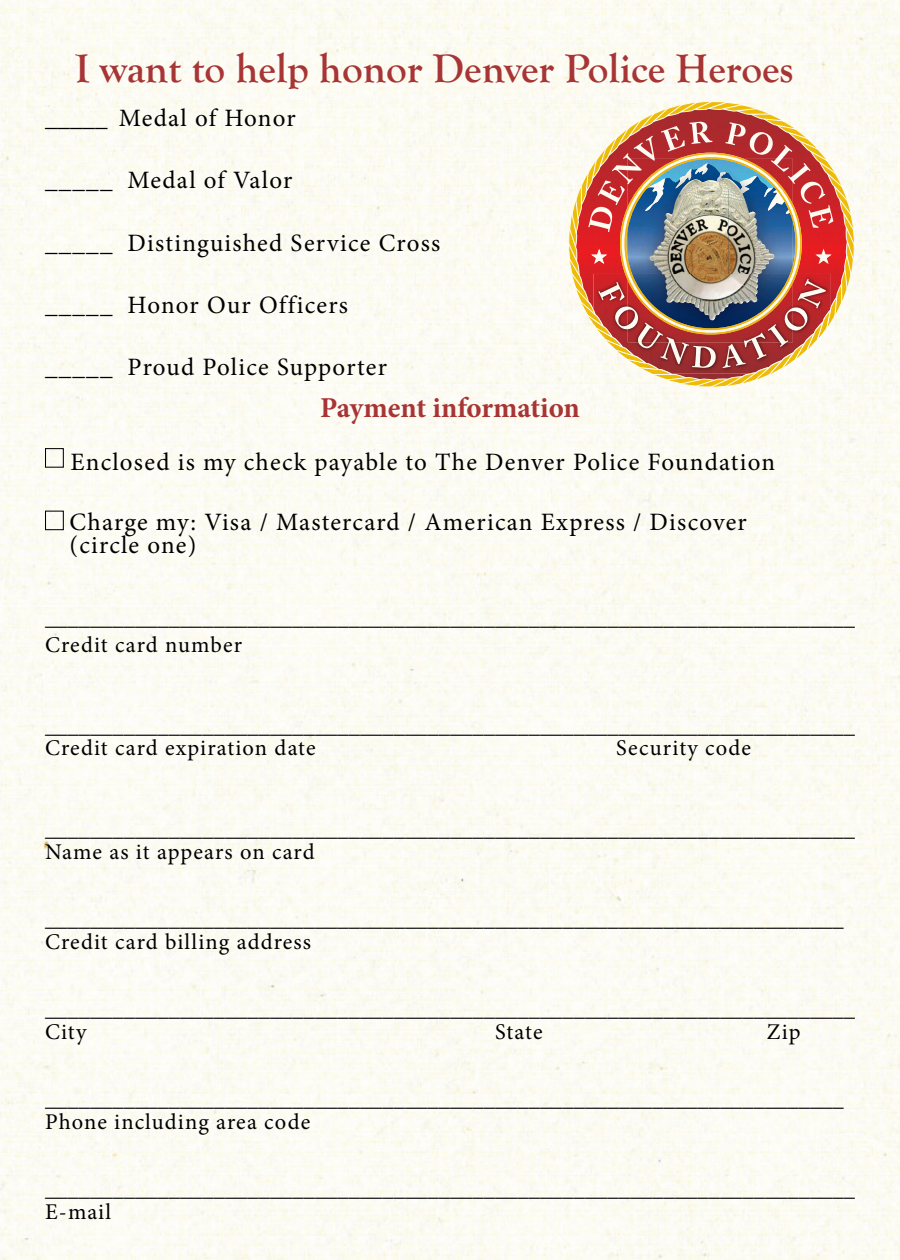
<style>
.page{position:relative;width:900px;height:1260px;background:#fcfbf3}
.page>*{position:absolute;margin:0;border:0;box-sizing:border-box;transform-origin:0 0}
.t1{font:700 41.25px "Goudy Old Style T";color:#a73535}
.t2{font:700 29px "Minion Pro";letter-spacing:-.005em;color:#a73535}
.t3{font:25px/22.5px "Minion Pro";letter-spacing:.045em;color:#000}
.t4{font:22.5px "Minion Pro";letter-spacing:.05em;color:#000}
</style>
<div class="page">
<img style="left:568px;top:101px;width:287px;height:287px">
<div style="left:45px;top:448px;width:19px;height:20px;border:1px solid #000"></div>
<div style="left:45px;top:511px;width:19px;height:19px;border:1px solid #000"></div>
<p class="t1" style="left:75px;top:46px;width:720px">I want to help honor Denver Police Heroes</p>
<p class="t3" style="left:45px;top:107px;width:252px">_____ Medal of Honor</p>
<p class="t3" style="left:45px;top:169px;width:249px">_____ Medal of Valor</p>
<p class="t3" style="left:45px;top:232px;width:397px">_____ Distinguished Service Cross</p>
<p class="t3" style="left:45px;top:294px;width:304px">_____ Honor Our Officers</p>
<p class="t3" style="left:45px;top:356px;width:343px">_____ Proud Police Supporter</p>
<p class="t2" style="left:320px;top:387px;width:261px">Payment information</p>
<p class="t3" style="left:70px;top:451px;width:706px">Enclosed is my check payable to The Denver Police Foundation</p>
<p class="t3" style="left:70px;top:511px;width:679px">Charge my: Visa / Mastercard / American Express / Discover (circle one)</p>
<p class="t4" style="left:45px;top:602px;width:811px">________________________________________________________________________</p>
<p class="t4" style="left:45px;top:629px;width:199px">Credit card number</p>
<p class="t4" style="left:45px;top:710px;width:811px">________________________________________________________________________</p>
<p class="t4" style="left:45px;top:733px;width:272px">Credit card expiration date</p>
<p class="t4" style="left:616px;top:733px;width:137px">Security code</p>
<p class="t4" style="left:45px;top:814px;width:811px">________________________________________________________________________</p>
<p class="t4" style="left:45px;top:836px;width:271px">Name as it appears on card</p>
<p class="t4" style="left:45px;top:904px;width:800px">_______________________________________________________________________</p>
<p class="t4" style="left:45px;top:926px;width:268px">Credit card billing address</p>
<p class="t4" style="left:45px;top:994px;width:811px">________________________________________________________________________</p>
<p class="t4" style="left:45px;top:1016px;width:43px">City</p>
<p class="t4" style="left:495px;top:1016px;width:49px">State</p>
<p class="t4" style="left:767px;top:1016px;width:35px">Zip</p>
<p class="t4" style="left:45px;top:1084px;width:800px">_______________________________________________________________________</p>
<p class="t4" style="left:45px;top:1106px;width:267px">Phone including area code</p>
<p class="t4" style="left:45px;top:1174px;width:811px">________________________________________________________________________</p>
<p class="t4" style="left:45px;top:1196px;width:68px">E-mail</p>
</div>
